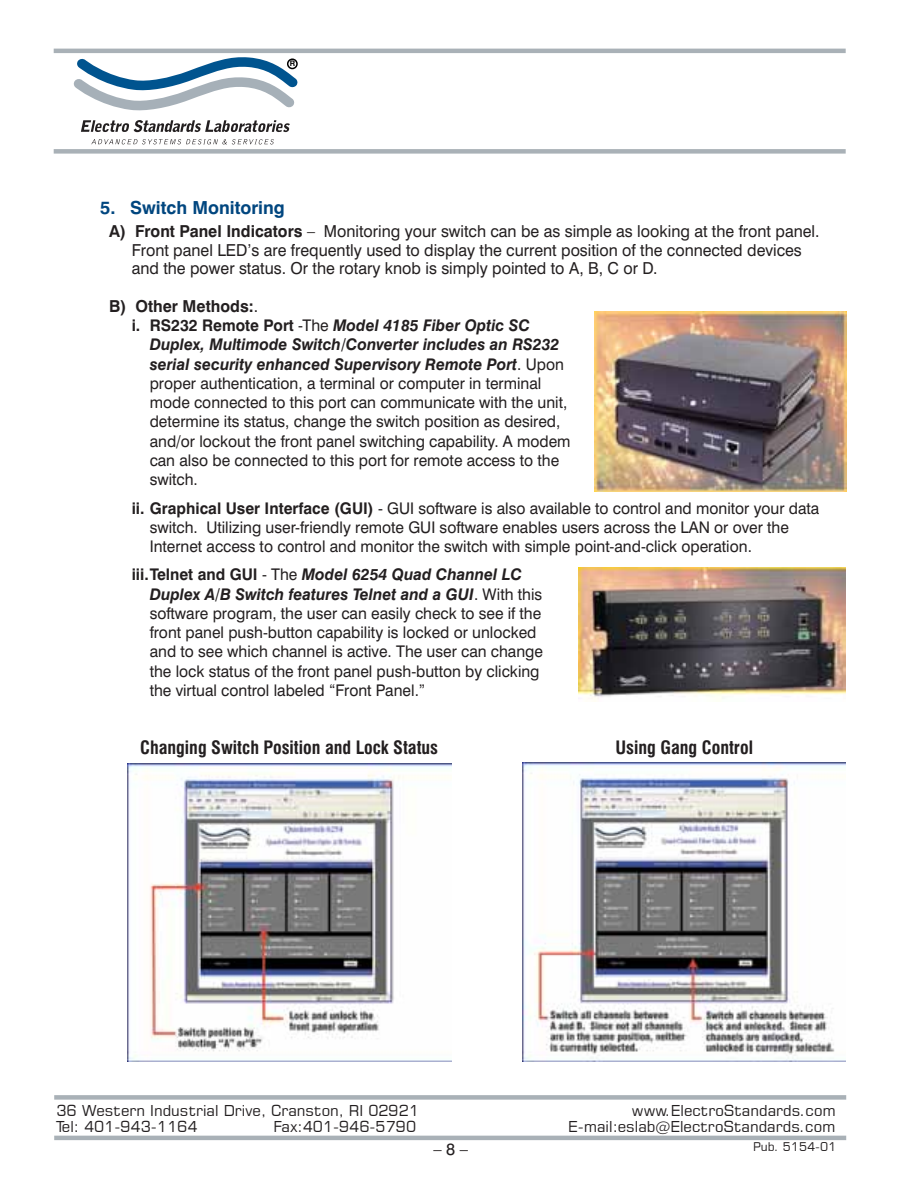
<style>
.page{position:relative;width:918px;height:1188px;background:#fff}
.page>*{position:absolute;margin:0;border:0;box-sizing:border-box;transform-origin:0 0}
.Paragraph_Style_1{font:700 condensed 18px "Swiss 721 BT";color:#231f20}
.Paragraph_Style_2{font:700 18px "Swiss 721 BT";color:#00467f}
.Paragraph_Style_3_le{font:16.5px/18.8px "Swiss 721 BT";color:#231f20}
.Paragraph_Style_3_le-2{font:700 16.5px "Swiss 721 BT";color:#231f20}
.Paragraph_Style_4{font:16.05px/19.2px "Swiss 721 BT";color:#231f20}
.t1{font:15px "Square 721 BT";color:#231f20}
.t2{font:12px "Square 721 BT";color:#231f20}
.t3{font:700 7.65px "Swiss 721 BT";color:#000}
.s1{font-weight:700}
.s2{font-weight:400}
.s3{font-weight:700;font-style:italic}
</style>
<div class="page">
<hr style="left:54px;top:1136px;width:792px;height:4px;background:#a9b1b7">
<div style="left:54px;top:1095px;width:792px;height:5px;background:#a9b1b7"></div>
<hr style="left:54px;top:49px;width:792px;height:4px;background:#a9b1b7">
<div style="left:54px;top:149px;width:792px;height:5px;background:#a9b1b7"></div>
<img style="left:594px;top:311px;width:252px;height:180px">
<img style="left:578px;top:567px;width:268px;height:134px">
<img style="left:522px;top:763px;width:324px;height:298px">
<img style="left:128px;top:764px;width:324px;height:298px">
<svg style="left:73px;top:57px;width:225px;height:54px"></svg>
<svg style="left:81px;top:120px;width:209px;height:12px"></svg>
<svg style="left:91px;top:139px;width:183px;height:5px"></svg>
<div style="left:287px;top:58px;width:11px;height:11px;border:2px solid #000;border-radius:50%"></div>
<p class="t3" style="left:290px;top:59px;width:7px">R</p>
<p class="Paragraph_Style_2" style="left:100px;top:196px;width:186px">5. Switch Monitoring</p>
<p class="Paragraph_Style_3_le" style="left:132px;top:222px;width:689px;text-indent:-23px"><span class="s1">A) Front Panel Indicators</span> – Monitoring your switch can be as simple as looking at the front panel.<br>Front panel LED’s are frequently used to display the current position of the connected devices and the power status. Or the rotary knob is simply pointed to A, B, C or D.</p>
<p class="Paragraph_Style_3_le-2" style="left:109px;top:296px;width:150px">B) Other Methods:<span class="s2">.</span></p>
<p class="Paragraph_Style_4" style="left:150px;top:316px;width:422px;text-indent:-18px"><span class="s1">i. RS232 Remote Port</span> -The <span class="s3">Model 4185 Fiber Optic SC Duplex, Multimode Switch/Converter includes an RS232 serial security enhanced Supervisory Remote Port</span>. Upon proper authentication, a terminal or computer in terminal mode connected to this port can communicate with the unit, determine its status, change the switch position as desired, and/or lockout the front panel switching capability. A modem can also be connected to this port for remote access to the switch.</p>
<p class="Paragraph_Style_4" style="left:150px;top:498px;width:671px;text-indent:-18px"><span class="s1">ii. Graphical User Interface (GUI)</span> - GUI software is also available to control and monitor your data switch. Utilizing user-friendly remote GUI software enables users across the LAN or over the<br>Internet access to control and monitor the switch with simple point-and-click operation.</p>
<p class="Paragraph_Style_4" style="left:150px;top:565px;width:395px;text-indent:-18px"><span class="s1">iii.Telnet and GUI</span> - The <span class="s3">Model 6254 Quad Channel LC Duplex A/B Switch features Telnet and a GUI</span>. With this software program, the user can easily check to see if the front panel push-button capability is locked or unlocked and to see which channel is active. The user can change the lock status of the front panel push-button by clicking the virtual control labeled “Front Panel.”</p>
<p class="Paragraph_Style_1" style="left:140px;top:736px;width:300px">Changing Switch Position and Lock Status</p>
<p class="Paragraph_Style_1" style="left:616px;top:736px;width:139px">Using Gang Control</p>
<p class="t1" style="left:56px;top:1101px;width:364px">36 Western Industrial Drive, Cranston, RI 02921</p>
<p class="t1" style="left:632px;top:1101px;width:205px">www.ElectroStandards.com</p>
<p class="t1" style="left:56px;top:1117px;width:143px">Tel: 401-943-1164</p>
<p class="t1" style="left:274px;top:1117px;width:144px">Fax:401-946-5790</p>
<p class="t1" style="left:568px;top:1117px;width:269px">E-mail:eslab@ElectroStandards.com</p>
<p class="Paragraph_Style_3_le" style="left:433px;top:1140px;width:36px">– 8 –</p>
<p class="t2" style="left:753px;top:1139px;width:85px">Pub. 5154-01</p>
</div>
